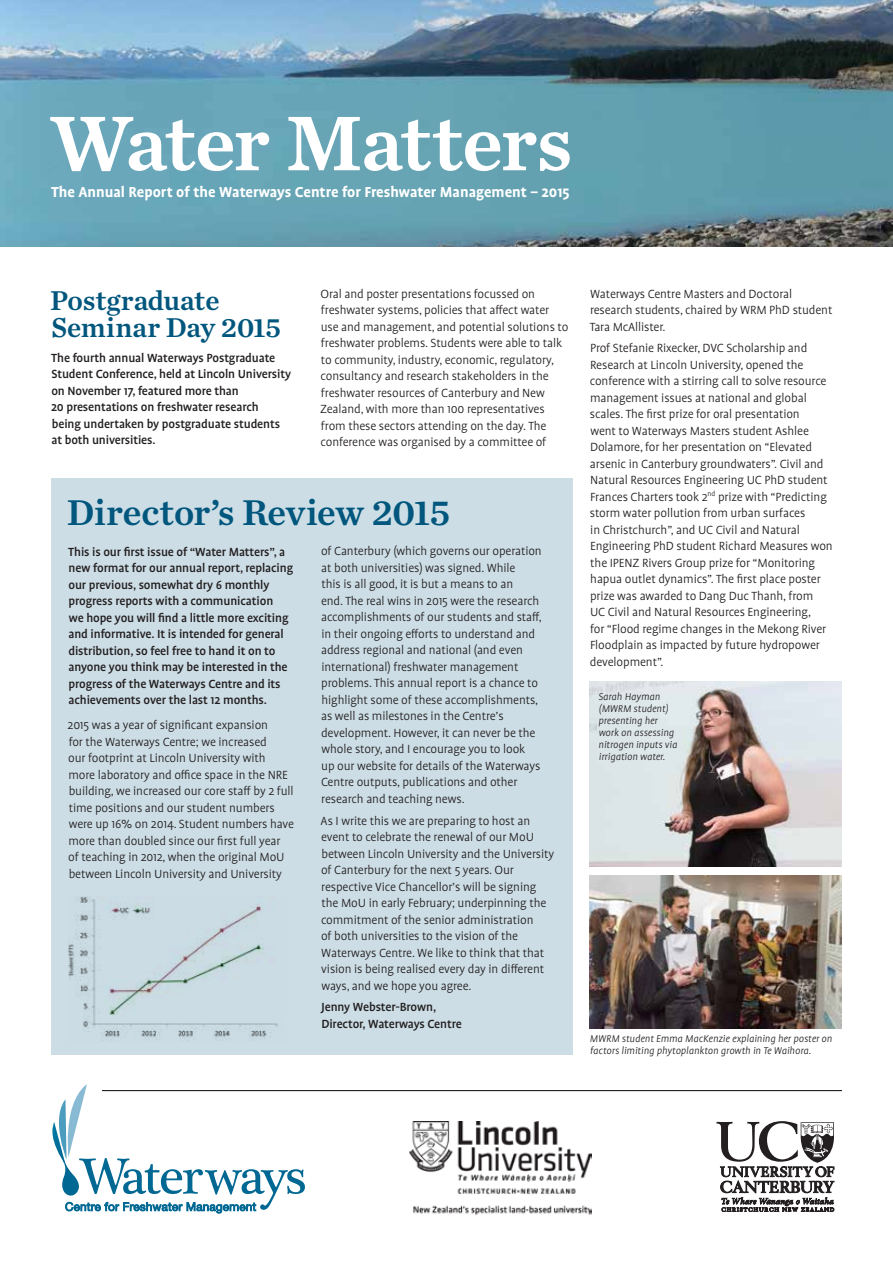
<style>
.page{position:relative;width:893px;height:1263px;background:#fff}
.page>*{position:absolute;margin:0;border:0;box-sizing:border-box;transform-origin:0 0}
.t1{font:81px "Chronicle Text G4 Semi";letter-spacing:-.02em;color:#fff}
.t2{font:37.5px "Chronicle Text G2 Semi";letter-spacing:-.005em;color:#00567d}
.t3{font:28.5px/27px "Chronicle Text G2 Semi";letter-spacing:-.005em;color:#00567d}
.t4{font:700 16.5px "Profile Pro";color:#fff}
.t5{font:300 13.5px/16.5px "Profile Pro";letter-spacing:-.01em;color:#231f20}
.t6{font:500 13.5px/16.5px "Profile Pro";letter-spacing:-.01em;color:#231f20}
.t7{font:italic 300 11.25px/12px "Profile Pro";color:#231f20}
</style>
<div class="page">
<img style="left:0;top:0;width:893px;height:247px">
<svg style="left:716px;top:1121px;width:118px;height:90px"></svg>
<img style="left:410px;top:1121px;width:182px;height:94px">
<svg style="left:52px;top:1084px;width:253px;height:129px"></svg>
<img style="left:590px;top:876px;width:252px;height:153px">
<div style="left:51px;top:478px;width:522px;height:576px;background:#ccdde5"></div>
<hr style="left:102px;top:1090px;width:740px;height:1px;background:#231f20">
<img style="left:68px;top:896px;width:210px;height:145px">
<img style="left:590px;top:682px;width:252px;height:184px">
<h1 class="t1" style="left:50px;top:80px;width:524px">Water Matters</h1>
<p class="t4" style="left:51px;top:182px;width:520px">The Annual Report of the Waterways Centre for Freshwater Management – 2015</p>
<h3 class="t3" style="left:50px;top:285px;width:233px">Postgraduate<br>Seminar Day 2015</h3>
<p class="t6" style="left:51px;top:350px;width:242px">The fourth annual Waterways Postgraduate Student Conference, held at Lincoln University on November 17, featured more than<br>20 presentations on freshwater research being undertaken by postgraduate students at both universities.</p>
<p class="t5" style="left:320px;top:286px;width:250px">Oral and poster presentations focussed on freshwater systems, policies that affect water use and management, and potential solutions to freshwater problems. Students were able to talk to community, industry, economic, regulatory, consultancy and research stakeholders in the freshwater resources of Canterbury and New Zealand, with more than 100 representatives from these sectors attending on the day. The conference was organised by a committee of</p>
<h2 class="t2" style="left:67px;top:483px;width:385px">Director’s Review 2015</h2>
<p class="t6" style="left:68px;top:543px;width:227px">This is our first issue of “Water Matters”, a new format for our annual report, replacing our previous, somewhat dry 6 monthly progress reports with a communication<br>we hope you will find a little more exciting and informative. It is intended for general distribution, so feel free to hand it on to anyone you think may be interested in the progress of the Waterways Centre and its achievements over the last 12 months.</p>
<p class="t5" style="left:68px;top:717px;width:228px">2015 was a year of significant expansion<br>for the Waterways Centre; we increased<br>our footprint at Lincoln University with more laboratory and office space in the NRE building, we increased our core staff by 2 full time positions and our student numbers were up 16% on 2014. Student numbers have more than doubled since our first full year<br>of teaching in 2012, when the original MoU between Lincoln University and University</p>
<p class="t5" style="left:321px;top:544px;width:222px">of Canterbury (which governs our operation at both universities) was signed. While<br>this is all good, it is but a means to an<br>end. The real wins in 2015 were the research accomplishments of our students and staff, in their ongoing efforts to understand and address regional and national (and even international) freshwater management problems. This annual report is a chance to highlight some of these accomplishments, as well as milestones in the Centre’s development. However, it can never be the whole story, and I encourage you to look<br>up our website for details of the Waterways Centre outputs, publications and other research and teaching news.</p>
<p class="t5" style="left:321px;top:813px;width:235px">As I write this we are preparing to host an event to celebrate the renewal of our MoU between Lincoln University and the University of Canterbury for the next 5 years. Our respective Vice Chancellor’s will be signing the MoU in early February; underpinning the commitment of the senior administration<br>of both universities to the vision of the Waterways Centre. We like to think that that vision is being realised every day in different ways, and we hope you agree.</p>
<p class="t6" style="left:321px;top:999px;width:142px">Jenny Webster-Brown,<br>Director, Waterways Centre</p>
<p class="t5" style="left:590px;top:286px;width:244px">Waterways Centre Masters and Doctoral research students, chaired by WRM PhD student<br>Tara McAllister.</p>
<p class="t5" style="left:590px;top:340px;width:244px">Prof Stefanie Rixecker, DVC Scholarship and Research at Lincoln University, opened the conference with a stirring call to solve resource management issues at national and global scales. The first prize for oral presentation<br>went to Waterways Masters student Ashlee Dolamore, for her presentation on “Elevated arsenic in Canterbury groundwaters”. Civil and Natural Resources Engineering UC PhD student Frances Charters took 2<sup>nd</sup> prize with “Predicting storm water pollution from urban surfaces<br>in Christchurch”, and UC Civil and Natural Engineering PhD student Richard Measures won the IPENZ Rivers Group prize for “Monitoring hapua outlet dynamics”. The first place poster prize was awarded to Dang Duc Thanh, from<br>UC Civil and Natural Resources Engineering,<br>for “Flood regime changes in the Mekong River Floodplain as impacted by future hydropower development”.</p>
<p class="t7" style="left:598px;top:691px;width:80px">Sarah Hayman (MWRM student) presenting her work on assessing nitrogen inputs via irrigation water.</p>
<p class="t7" style="left:590px;top:1033px;width:244px">MWRM student Emma MacKenzie explaining her poster on factors limiting phytoplankton growth in Te Waihora.</p>
</div>
